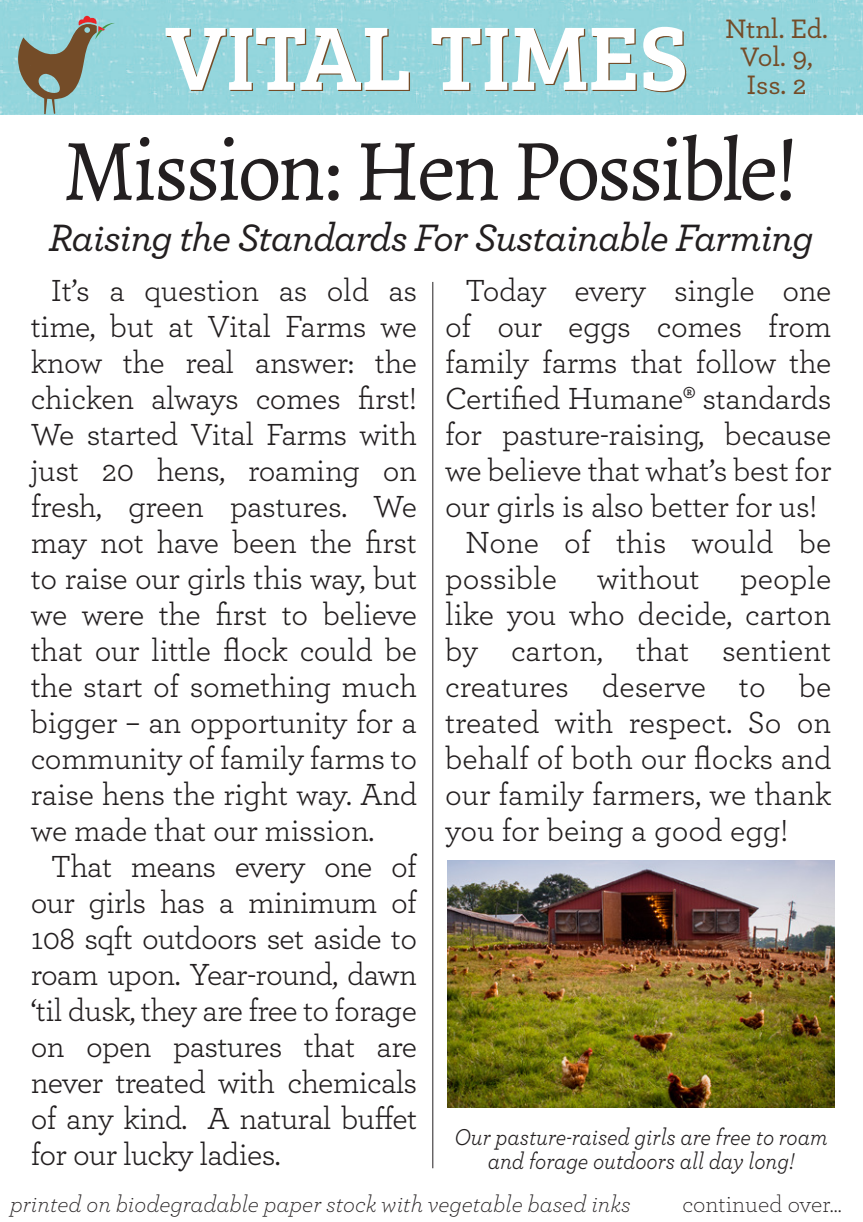
<style>
.page{position:relative;width:863px;height:1222px;background:#fff}
.page>*{position:absolute;margin:0;border:0;box-sizing:border-box;transform-origin:0 0}
.t1{font:88px "Alegreya";letter-spacing:-.04em;color:#231f20}
.t2{font:italic 500 40px "Archer";letter-spacing:-.025em;color:#231f20}
.t3{font:32px/36px "Archer";letter-spacing:-.01em;color:#231f20;text-align:justify}
.t4{font:500 28px "Archer";letter-spacing:-.01em;color:#744c28}
.t5{font:italic 24px/24px "Archer";color:#231f20;text-align:center;scale:.93 1}
.t6{font:italic 300 24px "Archer";color:#231f20}
.t7{font:300 24px "Archer";color:#231f20}
</style>
<div class="page">
<hr style="left:432px;top:282px;width:1px;height:886px;background:#231f20">
<img style="left:0;top:0;width:862px;height:115px">
<svg style="left:18px;top:13px;width:97px;height:101px;background:#8ba9a3"></svg>
<svg style="left:165px;top:28px;width:245px;height:63px"></svg>
<svg style="left:431px;top:28px;width:205px;height:63px"></svg>
<svg style="left:643px;top:27px;width:43px;height:65px"></svg>
<img style="left:448px;top:861px;width:386px;height:247px">
<p class="t4" style="left:725px;top:9px;width:104px">Ntnl. Ed.</p>
<p class="t4" style="left:740px;top:37px;width:74px">Vol. 9,</p>
<p class="t4" style="left:746px;top:65px;width:61px">Iss. 2</p>
<p class="t1" style="left:62px;top:116px;width:739px">Mission: Hen Possible!</p>
<p class="t2" style="left:49px;top:208px;width:766px">Raising the Standards For Sustainable Farming</p>
<p class="t3" style="left:31px;top:271px;width:388px;text-indent:20px">It’s a question as old as time, but at Vital Farms we know the real answer: the chicken always comes first!<br>We started Vital Farms with just 20 hens, roaming on fresh, green pastures. We may not have been the first to raise our girls this way, but we were the first to believe that our little flock could be the start of something much bigger – an opportunity for a community of family farms to raise hens the right way. And we made that our mission.</p>
<p class="t3" style="left:31px;top:847px;width:388px;text-indent:20px">That means every one of our girls has a minimum of 108 sqft outdoors set aside to roam upon. Year-round, dawn ‘til dusk, they are free to forage on open pastures that are never treated with chemicals of any kind. A natural buffet for our lucky ladies.</p>
<p class="t3" style="left:445px;top:271px;width:388px;text-indent:20px">Today every single one of our eggs comes from family farms that follow the Certified Humane® standards for pasture-raising, because we believe that what’s best for our girls is also better for us!</p>
<p class="t3" style="left:445px;top:523px;width:388px;text-indent:20px">None of this would be possible</p>
<p class="t3" style="left:445px;top:559px;width:388px;text-indent:295px">people like you who decide, carton by carton, that sentient creatures deserve to be treated with respect. So on behalf of both our flocks and our family farmers, we thank you for being a good egg!</p>
<p class="t3" style="left:597px;top:559px;width:104px">without</p>
<p class="t5" style="left:454px;top:1124px;width:402px">Our pasture-raised girls are free to roam and forage outdoors all day long!</p>
<p class="t6" style="left:10px;top:1187px;width:622px">printed on biodegradable paper stock with vegetable based inks</p>
<p class="t7" style="left:682px;top:1187px;width:161px">continued over...</p>
</div>
